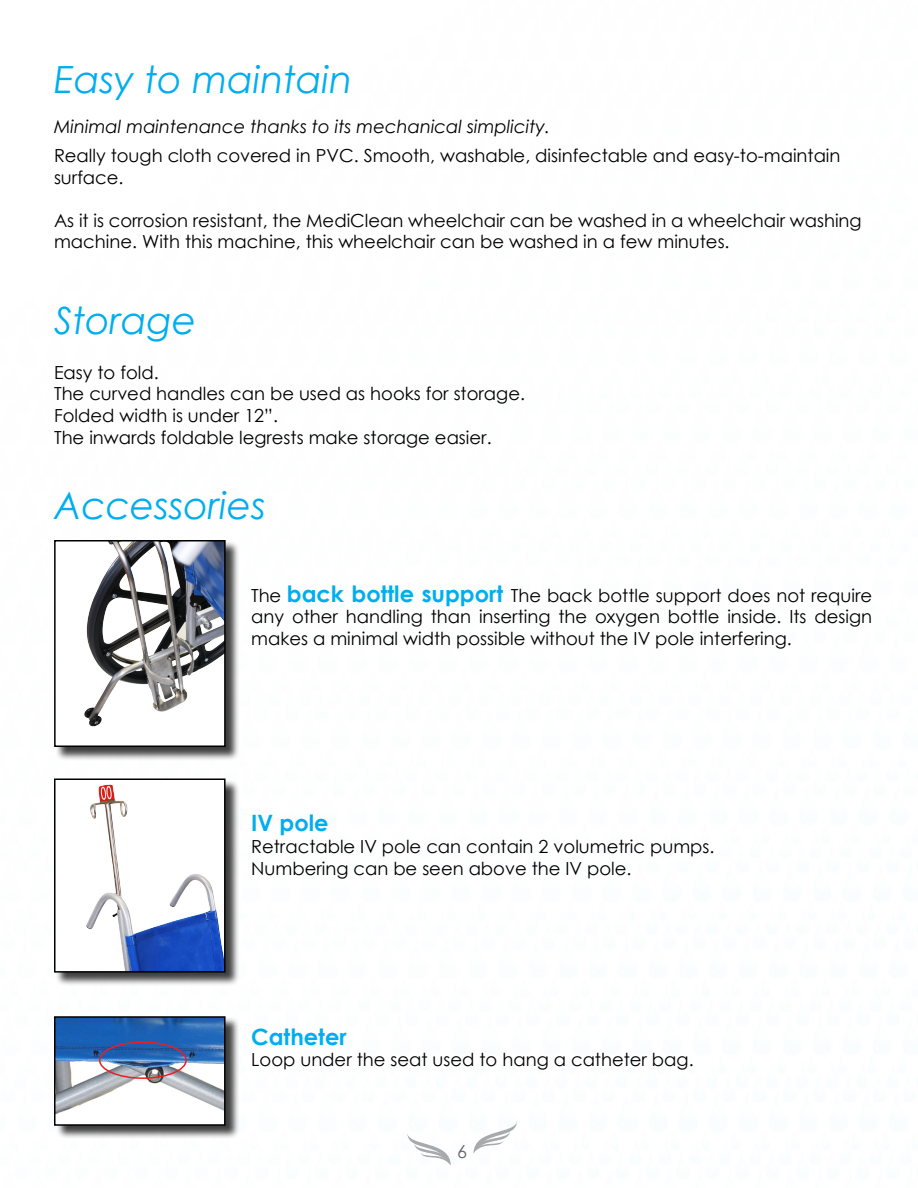
<style>
.page{position:relative;width:918px;height:1188px;background:#fff}
.page>*{position:absolute;margin:0;border:0;box-sizing:border-box;transform-origin:0 0}
.t1{font:italic 37.5px "Century Gothic";color:#00aeef}
.t2{font:700 22.5px "Century Gothic";color:#00aeef}
.t3{font:18px/21.6px "Century Gothic";color:#000}
.t4{font:italic 18px "Century Gothic";color:#000}
.t5{font:18px "Century Gothic";color:#656669}
.s1{font-weight:700;font-size:22.5px;color:#00aeef}
</style>
<div class="page">
<svg style="left:407px;top:1134px;width:44px;height:32px"></svg>
<svg style="left:473px;top:1122px;width:44px;height:31px"></svg>
<div style="left:55px;top:779px;width:185px;height:208px;background:#000;opacity:.75"></div>
<img style="left:57px;top:781px;width:166px;height:189px">
<div style="left:54px;top:778px;width:172px;height:195px;border:2px solid #000"></div>
<div style="left:55px;top:541px;width:185px;height:220px;background:#000;opacity:.75"></div>
<img style="left:57px;top:543px;width:166px;height:201px">
<div style="left:54px;top:540px;width:172px;height:207px;border:2px solid #000"></div>
<div style="left:56px;top:1016px;width:184px;height:123px;background:#000;opacity:.75"></div>
<img style="left:57px;top:1019px;width:166px;height:104px">
<div style="left:54px;top:1016px;width:172px;height:110px;border:2px solid #000"></div>
<div style="left:99px;top:1041px;width:88px;height:38px;border:2px solid #ed1d24;border-radius:50%"></div>
<h1 class="t1" style="left:54px;top:53px;width:300px">Easy to maintain</h1>
<p class="t4" style="left:54px;top:114px;width:498px">Minimal maintenance thanks to its mechanical simplicity.</p>
<p class="t3" style="left:54px;top:144px;width:788px">Really tough cloth covered in PVC. Smooth, washable, disinfectable and easy-to-maintain surface.</p>
<p class="t3" style="left:54px;top:209px;width:809px">As it is corrosion resistant, the MediClean wheelchair can be washed in a wheelchair washing machine. With this machine, this wheelchair can be washed in a few minutes.</p>
<h1 class="t1" style="left:54px;top:295px;width:144px">Storage</h1>
<p class="t3" style="left:54px;top:361px;width:473px">Easy to fold.<br>The curved handles can be used as hooks for storage.<br>Folded width is under 12”.<br>The inwards foldable legrests make storage easier.</p>
<h1 class="t1" style="left:54px;top:479px;width:214px">Accessories</h1>
<p class="t3" style="left:251px;top:584px;width:623px;text-align:justify">The <span class="s1">back bottle support</span> The back bottle support does not require any other handling than inserting the oxygen bottle inside. Its design makes a minimal width possible without the IV pole interfering.</p>
<p class="t2" style="left:251px;top:806px;width:79px">IV pole</p>
<p class="t3" style="left:251px;top:835px;width:465px">Retractable IV pole can contain 2 volumetric pumps.<br>Numbering can be seen above the IV pole.</p>
<p class="t2" style="left:251px;top:1019px;width:97px">Catheter</p>
<p class="t3" style="left:251px;top:1049px;width:444px">Loop under the seat used to hang a catheter bag.</p>
<p class="t5" style="left:457px;top:1139px;width:11px">6</p>
</div>
